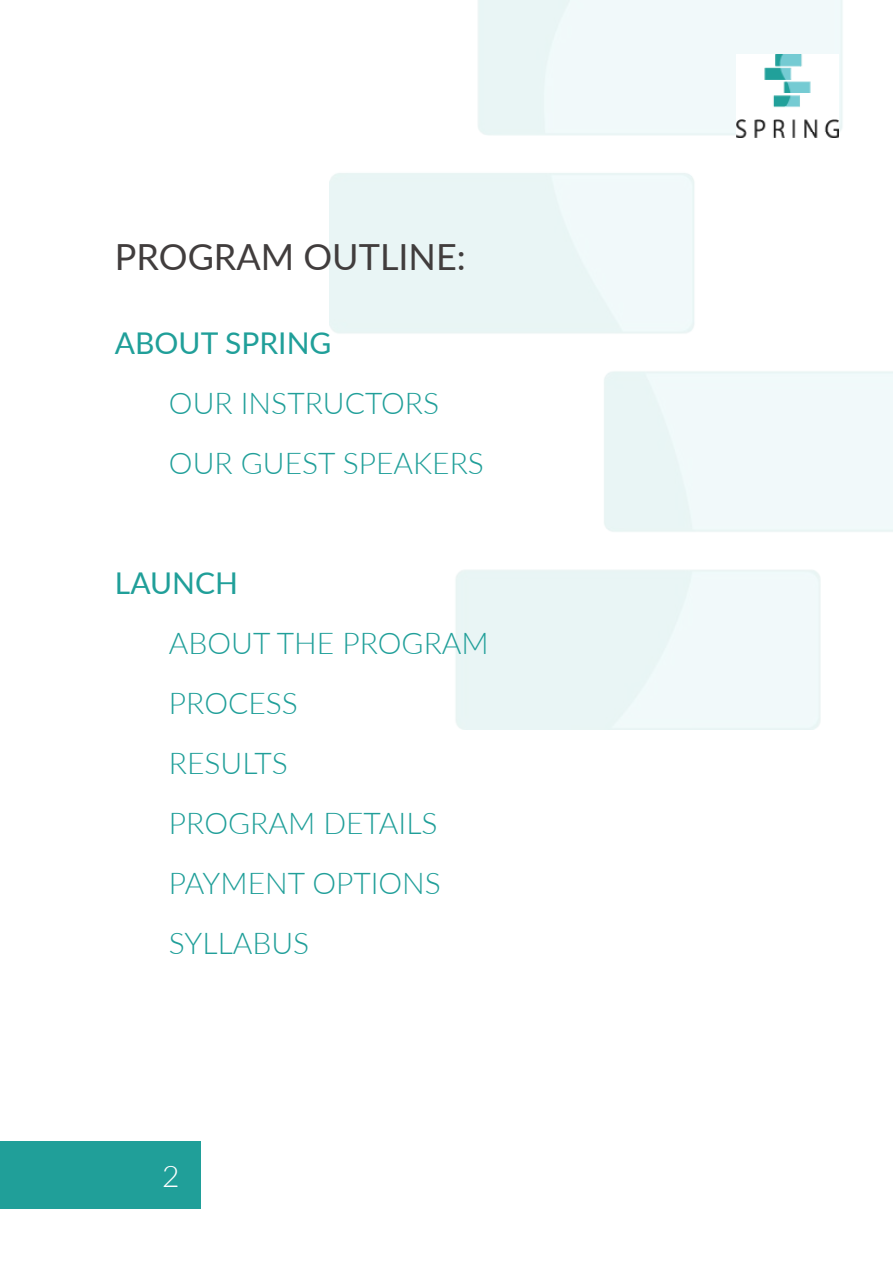
<style>
.page{position:relative;width:893px;height:1263px;background:#fff}
.page>*{position:absolute;margin:0;border:0;box-sizing:border-box;transform-origin:0 0}
.t1{font:36px "Lato";color:#413d3d}
.t2{font:300 30px/60px "Lato";color:#209f99}
.t3{font:30px "Lato";color:#209f99}
.t4{font:300 30px "Lato";color:#fff}
</style>
<div class="page">
<div style="left:1px;top:1142px;width:200px;height:67px;background:#209f99"></div>
<img style="left:329px;top:0;width:564px;height:729px">
<hr style="left:114px;top:0;width:2px;height:1263px;background:#00aeef">
<hr style="left:778px;top:0;width:1px;height:1263px;background:#00aeef">
<img style="left:737px;top:54px;width:102px;height:84px">
<p class="t1" style="left:115px;top:231px;width:352px">PROGRAM OUTLINE:</p>
<p class="t3" style="left:115px;top:321px;width:218px">ABOUT SPRING</p>
<p class="t2" style="left:169px;top:372px;width:316px">OUR INSTRUCTORS<br>OUR GUEST SPEAKERS</p>
<p class="t3" style="left:115px;top:561px;width:125px">LAUNCH</p>
<p class="t2" style="left:169px;top:612px;width:321px">ABOUT THE PROGRAM<br>PROCESS<br>RESULTS<br>PROGRAM DETAILS<br>PAYMENT OPTIONS<br>SYLLABUS</p>
<p class="t4" style="left:162px;top:1155px;width:19px">2</p>
</div>
